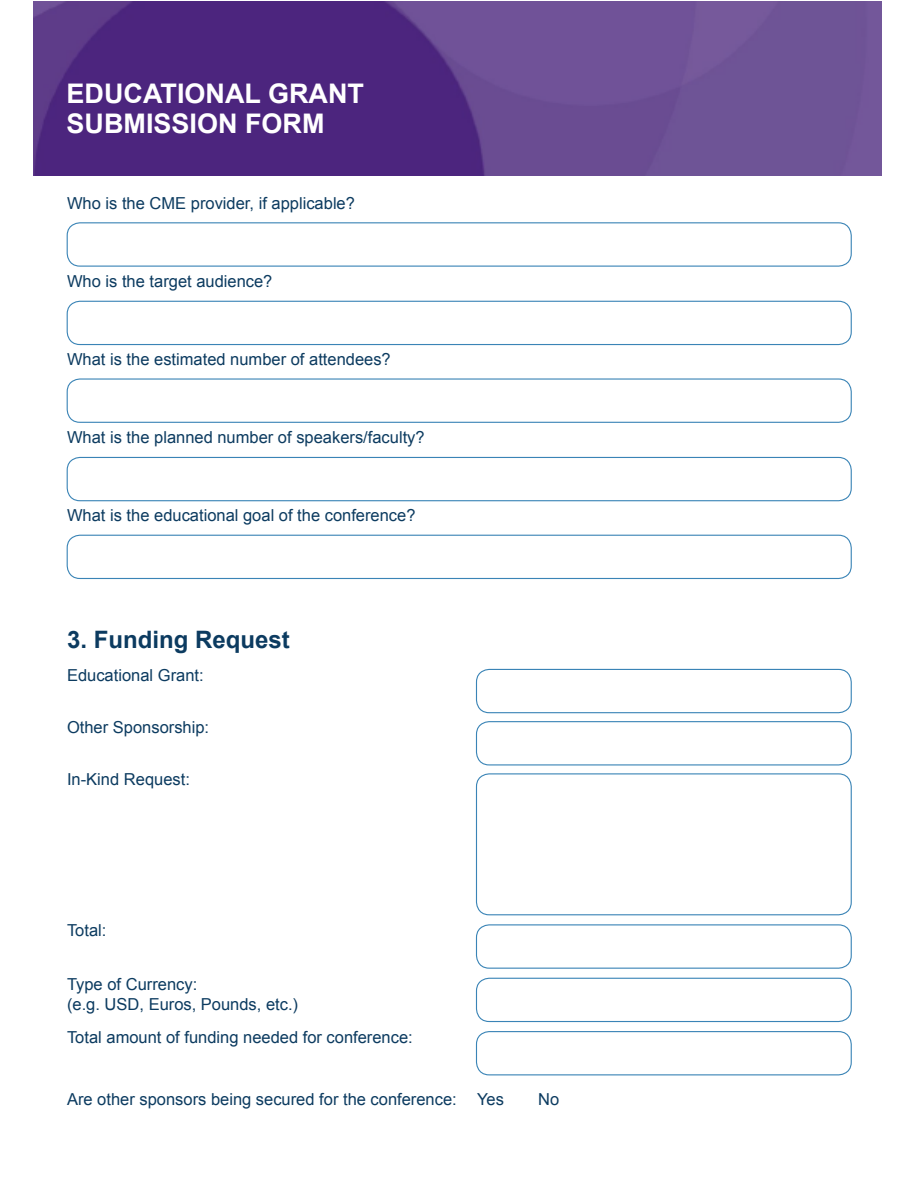
<style>
.page{position:relative;width:918px;height:1188px;background:#fff}
.page>*{position:absolute;margin:0;border:0;box-sizing:border-box;transform-origin:0 0}
.t1{font:700 27px/30px "Arial";color:#fff}
.t2{font:700 24px "Arial";color:#0c3b60}
.t3{font:16.5px/19.8px "Arial";color:#0c3b60}
</style>
<div class="page">
<img style="left:34px;top:1px;width:848px;height:175px">
<div style="left:67px;top:222px;width:785px;height:45px;border:1px solid #3a84b6;border-radius:13px"></div>
<div style="left:67px;top:301px;width:785px;height:44px;border:1px solid #3a84b6;border-radius:13px"></div>
<div style="left:67px;top:457px;width:785px;height:44px;border:1px solid #3a84b6;border-radius:13px"></div>
<div style="left:67px;top:378px;width:785px;height:45px;border:1px solid #3a84b6;border-radius:13px"></div>
<div style="left:67px;top:535px;width:785px;height:44px;border:1px solid #3a84b6;border-radius:13px"></div>
<div style="left:476px;top:669px;width:376px;height:44px;border:1px solid #3a84b6;border-radius:13px"></div>
<div style="left:476px;top:721px;width:376px;height:44px;border:1px solid #3a84b6;border-radius:13px"></div>
<div style="left:476px;top:924px;width:376px;height:45px;border:1px solid #3a84b6;border-radius:13px"></div>
<div style="left:476px;top:978px;width:376px;height:44px;border:1px solid #3a84b6;border-radius:13px"></div>
<div style="left:476px;top:1031px;width:376px;height:44px;border:1px solid #3a84b6;border-radius:13px"></div>
<div style="left:476px;top:773px;width:376px;height:142px;border:1px solid #3a84b6;border-radius:13px"></div>
<h1 class="t1" style="left:67px;top:79px;width:299px">EDUCATIONAL GRANT<br>SUBMISSION FORM</h1>
<p class="t3" style="left:67px;top:193px;width:289px">Who is the CME provider, if applicable?</p>
<p class="t3" style="left:67px;top:272px;width:207px">Who is the target audience?</p>
<p class="t3" style="left:67px;top:349px;width:325px">What is the estimated number of attendees?</p>
<p class="t3" style="left:67px;top:428px;width:359px">What is the planned number of speakers/faculty?</p>
<p class="t3" style="left:67px;top:505px;width:350px">What is the educational goal of the conference?</p>
<h2 class="t2" style="left:67px;top:623px;width:224px">3. Funding Request</h2>
<p class="t3" style="left:67px;top:665px;width:138px">Educational Grant:</p>
<p class="t3" style="left:67px;top:718px;width:144px">Other Sponsorship:</p>
<p class="t3" style="left:67px;top:770px;width:124px">In-Kind Request:</p>
<p class="t3" style="left:67px;top:921px;width:41px">Total:</p>
<p class="t3" style="left:67px;top:974px;width:233px">Type of Currency:<br>(e.g. USD, Euros, Pounds, etc.)</p>
<p class="t3" style="left:67px;top:1028px;width:347px">Total amount of funding needed for conference:</p>
<p class="t3" style="left:67px;top:1089px;width:391px">Are other sponsors being secured for the conference:</p>
<p class="t3" style="left:477px;top:1089px;width:28px">Yes</p>
<p class="t3" style="left:538px;top:1089px;width:23px">No</p>
</div>
